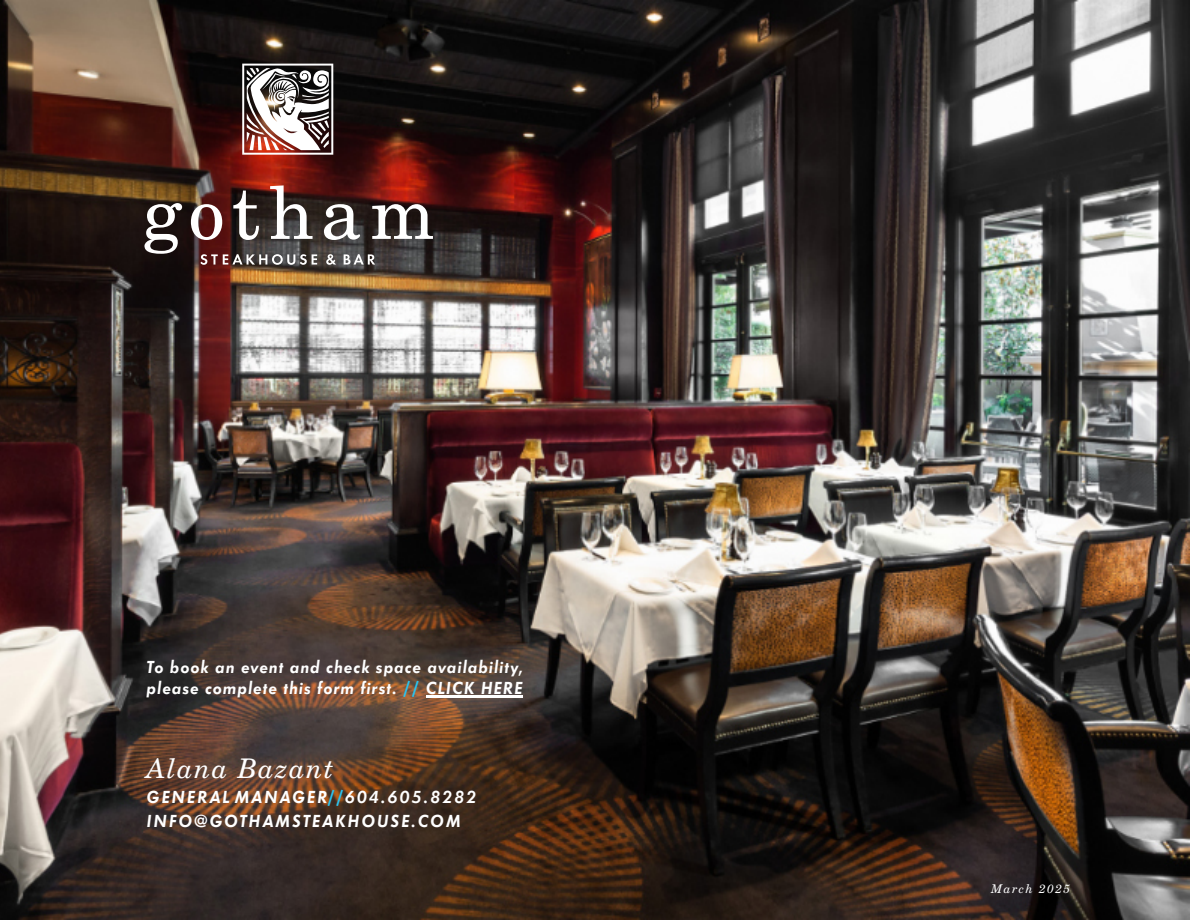
<style>
.page{position:relative;width:1190px;height:920px;background:#fff}
.page>*{position:absolute;margin:0;border:0;box-sizing:border-box;transform-origin:0 0}
.t1{font:italic 27px "New Century Schlbk LT Std";letter-spacing:.05em;color:#fff}
.t2{font:18px/21px "Futura Dem Obl";letter-spacing:.055em;color:#fff}
.t3{font:18px/24px "Futura Dem Obl";letter-spacing:.1em;color:#fff}
.t4{font:italic 12px "New Century Schlbk LT Std";letter-spacing:.12em;color:#fff}
.s1{color:#2ac3ef}
</style>
<div class="page">
<img style="left:0;top:1px;width:1188px;height:918px">
<svg style="left:144px;top:203px;width:38px;height:51px"></svg>
<svg style="left:191px;top:204px;width:31px;height:36px"></svg>
<svg style="left:233px;top:190px;width:26px;height:50px"></svg>
<svg style="left:270px;top:185px;width:42px;height:54px"></svg>
<svg style="left:324px;top:204px;width:36px;height:36px"></svg>
<svg style="left:372px;top:204px;width:61px;height:35px"></svg>
<svg style="left:200px;top:254px;width:117px;height:11px"></svg>
<svg style="left:326px;top:254px;width:10px;height:11px"></svg>
<svg style="left:343px;top:254px;width:32px;height:10px"></svg>
<img style="left:242px;top:64px;width:91px;height:91px">
<hr style="left:426px;top:695px;width:96px;height:2px;background:#fff">
<p class="t2" style="left:147px;top:656px;width:378px">To book an event and check space availability, please complete this form first. <span class="s1">//</span> CLICK HERE</p>
<h1 class="t1" style="left:147px;top:757px;width:188px">Alana Bazant</h1>
<p class="t3" style="left:147px;top:785px;width:331px">GENERAL MANAGER<span class="s1">//</span>604.605.8282<br>INFO@GOTHAMSTEAKHOUSE.COM</p>
<p class="t4" style="left:990px;top:883px;width:80px">March 2025</p>
</div>
